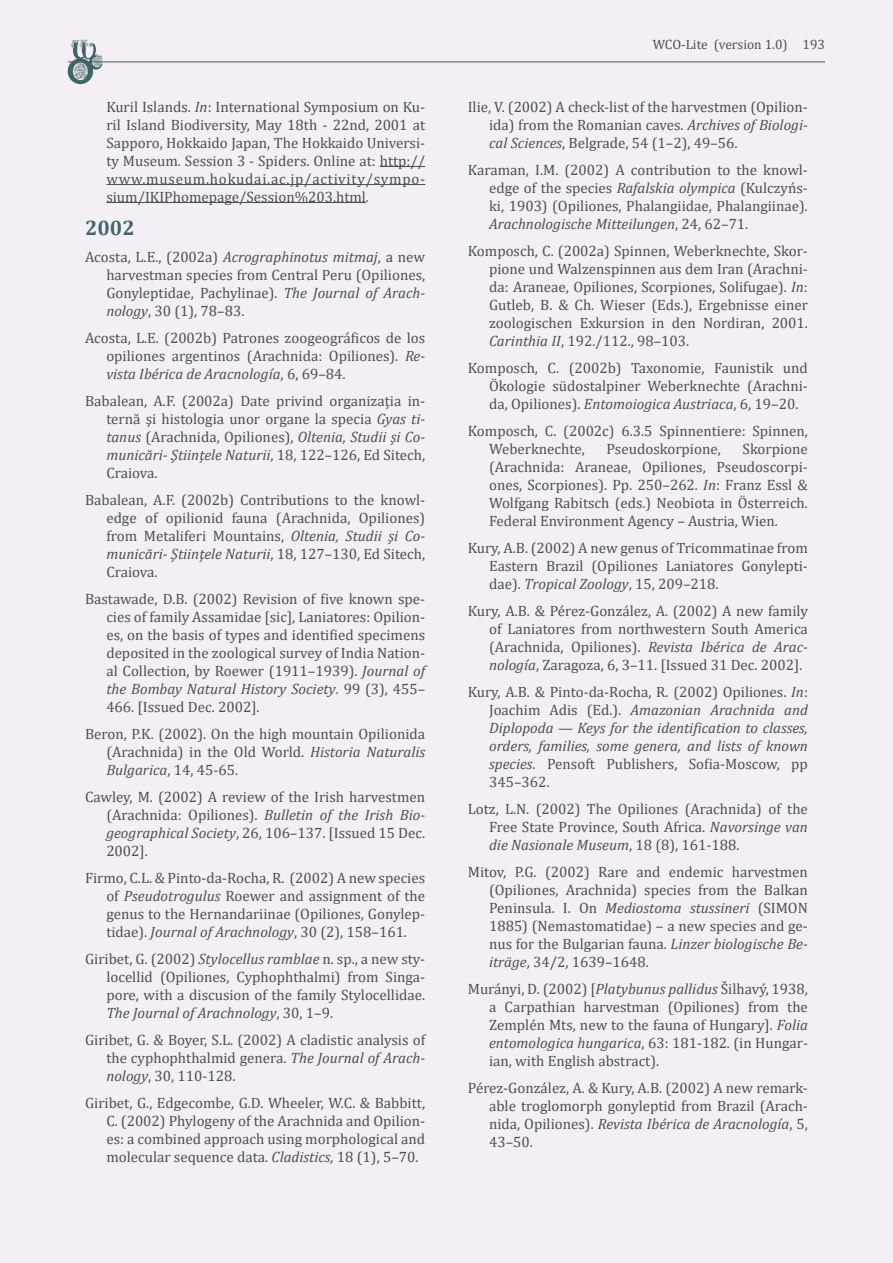
<style>
.page{position:relative;width:893px;height:1263px;background:#f4eff7}
.page>*{position:absolute;margin:0;border:0;box-sizing:border-box;transform-origin:0 0}
.t1{font:700 21px "Cambria";color:#406563}
.t2{font:15px/18px "Cambria";color:#4d5051;text-align:justify}
.t3{font:italic 15px/18px "Cambria";color:#4d5051;text-align:justify}
.t4{font:13.5px "Cambria";color:#4d5051}
.s1{font-style:italic}
.s2{font-style:normal}
</style>
<div class="page">
<hr style="left:68px;top:62px;width:757px;height:1px;background:#4d5051">
<svg style="left:68px;top:40px;width:34px;height:44px"></svg>
<hr style="left:380px;top:166px;width:45px;height:1px;background:#4d5051">
<hr style="left:106px;top:184px;width:319px;height:1px;background:#4d5051">
<hr style="left:106px;top:202px;width:260px;height:1px;background:#4d5051">
<p class="t2" style="left:106px;top:97px;width:320px">Kuril Islands. <span class="s1">In</span>: International Symposium on Ku&shy;ril Island Biodiversity, May 18th - 22nd, 2001 at Sapporo, Hokkaido Japan, The Hokkaido Universi&shy;ty Museum. Session 3 - Spiders. Online at: http:// www.museum.hokudai.ac.jp/activity/sympo&shy;sium/IKIPhomepage/Session%203.html.</p>
<h1 class="t1" style="left:85px;top:213px;width:51px">2002</h1>
<p class="t2" style="left:106px;top:248px;width:320px;text-indent:-21px">Acosta, L.E., (2002a) <span class="s1">Acrographinotus mitmaj</span>, a new harvestman species from Central Peru (Opiliones, Gonyleptidae, Pachylinae). <span class="s1">The Journal of Arach&shy;nology</span>, 30 (1), 78–83.</p>
<p class="t2" style="left:106px;top:329px;width:320px;text-indent:-21px">Acosta, L.E. (2002b) Patrones zoogeográficos de los opiliones argentinos (Arachnida: Opiliones). <span class="s1">Re&shy;vista Ibérica de Aracnología</span>, 6, 69–84.</p>
<p class="t2" style="left:106px;top:392px;width:320px;text-indent:-21px">Babalean, A.F. (2002a) Date privind organizaţia in&shy;ternă şi histologia unor organe la specia <span class="s1">Gyas ti&shy;tanus</span> (Arachnida, Opiliones), <span class="s1">Oltenia, Studii şi Co&shy;municări- Ştiinţele Naturii</span>, 18, 122–126, Ed Sitech, Craiova.</p>
<p class="t2" style="left:106px;top:491px;width:320px;text-indent:-21px">Babalean, A.F. (2002b) Contributions to the knowl&shy;edge of opilionid fauna (Arachnida, Opiliones) from Metaliferi Mountains, <span class="s1">Oltenia, Studii şi Co&shy;municări- Ştiinţele Naturii</span>, 18, 127–130, Ed Sitech, Craiova.</p>
<p class="t2" style="left:106px;top:590px;width:320px;text-indent:-21px">Bastawade, D.B. (2002) Revision of five known spe&shy;cies of family Assamidae [sic], Laniatores: Opilion&shy;es, on the basis of types and identified specimens deposited in the zoological survey of India Nation&shy;al Collection, by Roewer (1911–1939). <span class="s1">Journal of the Bombay Natural History Society</span>. 99 (3), 455– 466. [Issued Dec. 2002].</p>
<p class="t2" style="left:106px;top:725px;width:320px;text-indent:-21px">Beron, P.K. (2002). On the high mountain Opilionida (Arachnida) in the Old World. <span class="s1">Historia Naturalis Bulgarica</span>, 14, 45-65.</p>
<p class="t2" style="left:106px;top:788px;width:320px;text-indent:-21px">Cawley, M. (2002) A review of the Irish harvestmen (Arachnida: Opiliones). <span class="s1">Bulletin of the Irish Bio&shy;geographical Society</span>, 26, 106–137. [Issued 15 Dec.<br>2002].</p>
<p class="t2" style="left:106px;top:869px;width:320px;text-indent:-21px">Firmo, C.L. &amp; Pinto-da-Rocha, R. (2002) A new species of <span class="s1">Pseudotrogulus</span> Roewer and assignment of the genus to the Hernandariinae (Opiliones, Gonylep&shy;tidae). <span class="s1">Journal of Arachnology</span>, 30 (2), 158–161.</p>
<p class="t2" style="left:106px;top:950px;width:320px;text-indent:-21px">Giribet, G. (2002) <span class="s1">Stylocellus ramblae</span> n. sp., a new sty&shy;locellid (Opiliones, Cyphophthalmi) from Singa&shy;pore, with a discusion of the family Stylocellidae.<br><span class="s1">The Journal of Arachnology</span>, 30, 1–9.</p>
<p class="t2" style="left:106px;top:1031px;width:320px;text-indent:-21px">Giribet, G. &amp; Boyer, S.L. (2002) A cladistic analysis of the cyphophthalmid genera. <span class="s1">The Journal of Arach&shy;nology</span>, 30, 110-128.</p>
<p class="t2" style="left:106px;top:1094px;width:320px;text-indent:-21px">Giribet, G., Edgecombe, G.D. Wheeler, W.C. &amp; Babbitt, C. (2002) Phylogeny of the Arachnida and Opilion&shy;es: a combined approach using morphological and molecular sequence data. <span class="s1">Cladistics,</span> 18 (1), 5–70.</p>
<p class="t4" style="left:653px;top:36px;width:174px">WCO-Lite (version 1.0) 193</p>
<p class="t2" style="left:489px;top:97px;width:320px;text-indent:-21px">Ilie, V. (2002) A check-list of the harvestmen (Opilion&shy;ida) from the Romanian caves. <span class="s1">Archives of Biologi&shy;cal Sciences</span>, Belgrade, 54 (1–2), 49–56.</p>
<p class="t2" style="left:489px;top:160px;width:320px;text-indent:-21px">Karaman, I.M. (2002) A contribution to the knowl&shy;edge of the species <span class="s1">Rafalskia olympica</span> (Kulczyńs&shy;ki, 1903) (Opiliones, Phalangiidae, Phalangiinae).<br><span class="s1">Arachnologische Mitteilungen</span>, 24, 62–71.</p>
<p class="t2" style="left:489px;top:241px;width:320px;text-indent:-21px">Komposch, C. (2002a) Spinnen, Weberknechte, Skor&shy;pione und Walzenspinnen aus dem Iran (Arachni&shy;da: Araneae, Opiliones, Scorpiones, Solifugae). <span class="s1">In</span>:<br>Gutleb, B. &amp; Ch. Wieser (Eds.), Ergebnisse einer zoologischen Exkursion in den Nordiran, 2001.<br><span class="s1">Carinthia II</span>, 192./112., 98–103.</p>
<p class="t2" style="left:489px;top:358px;width:320px;text-indent:-21px">Komposch, C. (2002b) Taxonomie, Faunistik und Ökologie südostalpiner Weberknechte (Arachni&shy;da, Opiliones). <span class="s1">Entomoiogica Austriaca</span>, 6, 19–20.</p>
<p class="t2" style="left:489px;top:421px;width:320px;text-indent:-21px">Komposch, C. (2002c) 6.3.5 Spinnentiere: Spinnen,<br>Weberknechte,</p>
<p class="t2" style="left:489px;top:439px;width:320px;text-indent:253px">Skorpione (Arachnida: Araneae, Opiliones, Pseudoscorpi&shy;ones, Scorpiones). Pp. 250–262. <span class="s1">In</span>: Franz Essl &amp; Wolfgang Rabitsch (eds.) Neobiota in Österreich.<br>Federal Environment Agency – Austria, Wien.</p>
<p class="t2" style="left:489px;top:538px;width:320px;text-indent:-21px">Kury, A.B. (2002) A new genus of Tricommatinae from Eastern Brazil (Opiliones Laniatores Gonylepti&shy;dae). <span class="s1">Tropical Zoology</span>, 15, 209–218.</p>
<p class="t2" style="left:489px;top:601px;width:320px;text-indent:-21px">Kury, A.B. &amp; Pérez-González, A. (2002) A new family of Laniatores from northwestern South America (Arachnida, Opiliones). <span class="s1">Revista Ibérica de Arac&shy;nología</span>, Zaragoza, 6, 3–11. [Issued 31 Dec. 2002].</p>
<p class="t3" style="left:489px;top:682px;width:320px;text-indent:-21px"><span class="s2">Kury, A.B. &amp; Pinto-da-Rocha, R. (2002) Opiliones.</span> In<span class="s2">:<br>Joachim Adis (Ed.).</span> Amazonian Arachnida and Diplopoda — Keys for the identification to classes, orders, families, some genera, and lists of known species<span class="s2">. Pensoft Publishers, Sofia-Moscow, pp 345–362.</span></p>
<p class="t2" style="left:489px;top:799px;width:320px;text-indent:-21px">Lotz, L.N. (2002) The Opiliones (Arachnida) of the Free State Province, South Africa. <span class="s1">Navorsinge van die Nasionale Museum</span>, 18 (8), 161-188.</p>
<p class="t2" style="left:489px;top:862px;width:320px;text-indent:-21px">Mitov, P.G. (2002) Rare and endemic harvestmen (Opiliones, Arachnida) species from the Balkan Peninsula. I. On <span class="s1">Mediostoma stussineri</span> (SIMON 1885) (Nemastomatidae) – a new species and ge&shy;nus for the Bulgarian fauna. <span class="s1">Linzer biologische Be&shy;iträge</span>, 34/2, 1639–1648.</p>
<p class="t2" style="left:489px;top:979px;width:320px;text-indent:-21px">Murányi, D. (2002) [<span class="s1">Platybunus pallidus</span> Šilhavý, 1938, a Carpathian harvestman (Opiliones) from the Zemplén Mts, new to the fauna of Hungary]. <span class="s1">Folia entomologica hungarica</span>, 63: 181-182. (in Hungar&shy;ian, with English abstract).</p>
<p class="t2" style="left:489px;top:1078px;width:320px;text-indent:-21px">Pérez-González, A. &amp; Kury, A.B. (2002) A new remark&shy;able troglomorph gonyleptid from Brazil (Arach&shy;nida, Opiliones). <span class="s1">Revista Ibérica de Aracnología</span>, 5, 43–50.</p>
<p class="t2" style="left:607px;top:439px;width:116px">Pseudoskorpione,</p>
</div>
